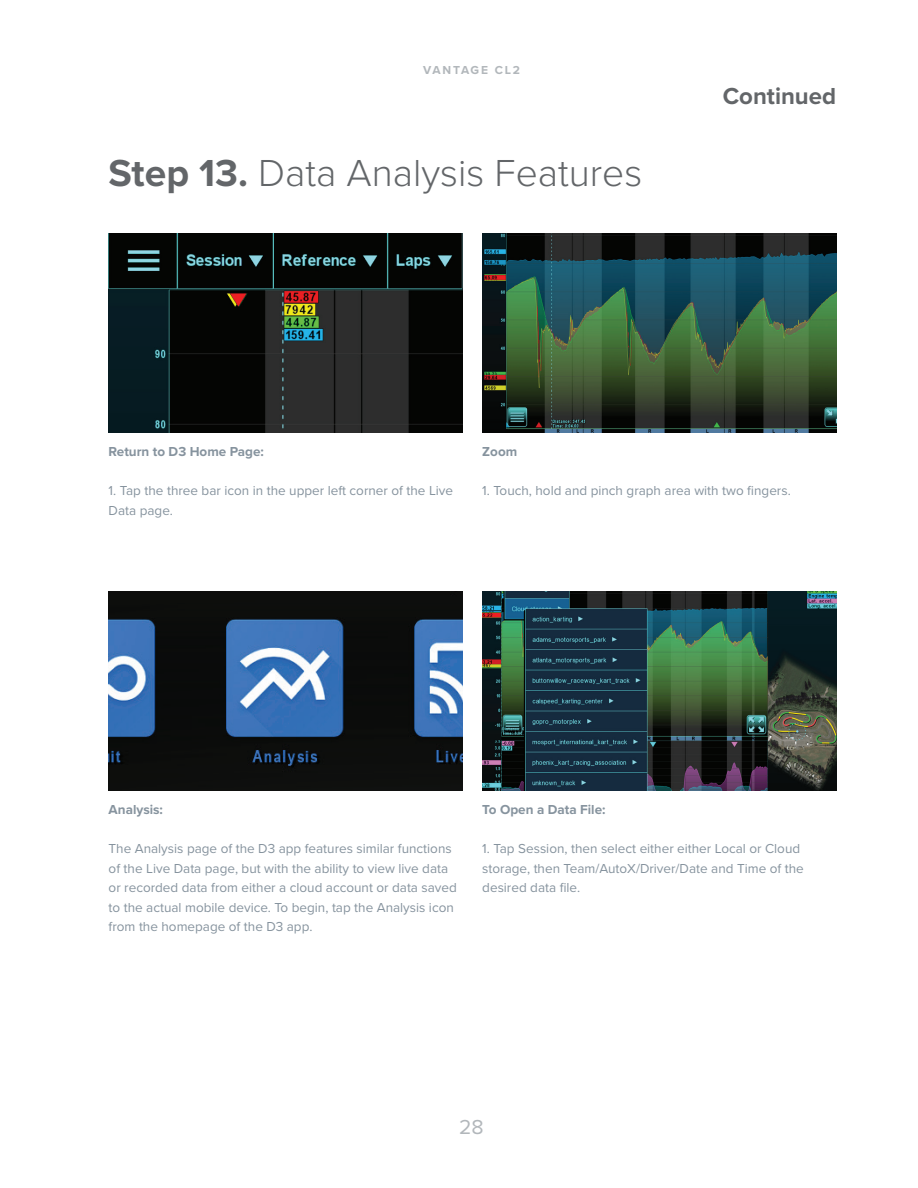
<style>
.page{position:relative;width:918px;height:1188px;background:#fff}
.page>*{position:absolute;margin:0;border:0;box-sizing:border-box;transform-origin:0 0}
.t1{font:300 39px "Proxima Nova";color:#636669}
.t2{font:700 24px "Proxima Nova";color:#636669}
.t3{font:21px "Proxima Nova";color:#b2b7bb}
.t4{font:13.5px/19.5px "Proxima Nova";color:#86939e}
.t5{font:700 13.5px "Proxima Nova";color:#86939e}
.t6{font:700 12px "Proxima Nova";letter-spacing:.15em;color:#b2b7bb}
.s1{font-weight:700}
</style>
<div class="page">
<img style="left:109px;top:234px;width:354px;height:199px">
<img style="left:482px;top:234px;width:354px;height:198px">
<img style="left:109px;top:592px;width:354px;height:199px">
<img style="left:482px;top:592px;width:354px;height:199px">
<p class="t6" style="left:423px;top:63px;width:99px">VANTAGE CL2</p>
<h1 class="t1" style="left:109px;top:150px;width:535px"><span class="s1">Step 13.</span> Data Analysis Features</h1>
<h2 class="t2" style="left:723px;top:82px;width:115px">Continued</h2>
<p class="t5" style="left:109px;top:444px;width:157px">Return to D3 Home Page:</p>
<p class="t4" style="left:109px;top:481px;width:346px">1. Tap the three bar icon in the upper left corner of the Live<br>Data page.</p>
<p class="t5" style="left:482px;top:444px;width:36px">Zoom</p>
<p class="t4" style="left:482px;top:481px;width:310px">1. Touch, hold and pinch graph area with two fingers.</p>
<p class="t5" style="left:109px;top:802px;width:56px">Analysis:</p>
<p class="t4" style="left:109px;top:839px;width:350px">The Analysis page of the D3 app features similar functions of the Live Data page, but with the ability to view live data or recorded data from either a cloud account or data saved to the actual mobile device. To begin, tap the Analysis icon from the homepage of the D3 app.</p>
<p class="t5" style="left:482px;top:802px;width:125px">To Open a Data File:</p>
<p class="t4" style="left:482px;top:839px;width:323px">1. Tap Session, then select either either Local or Cloud storage, then Team/AutoX/Driver/Date and Time of the desired data file.</p>
<h3 class="t3" style="left:459px;top:1114px;width:26px">28</h3>
</div>
